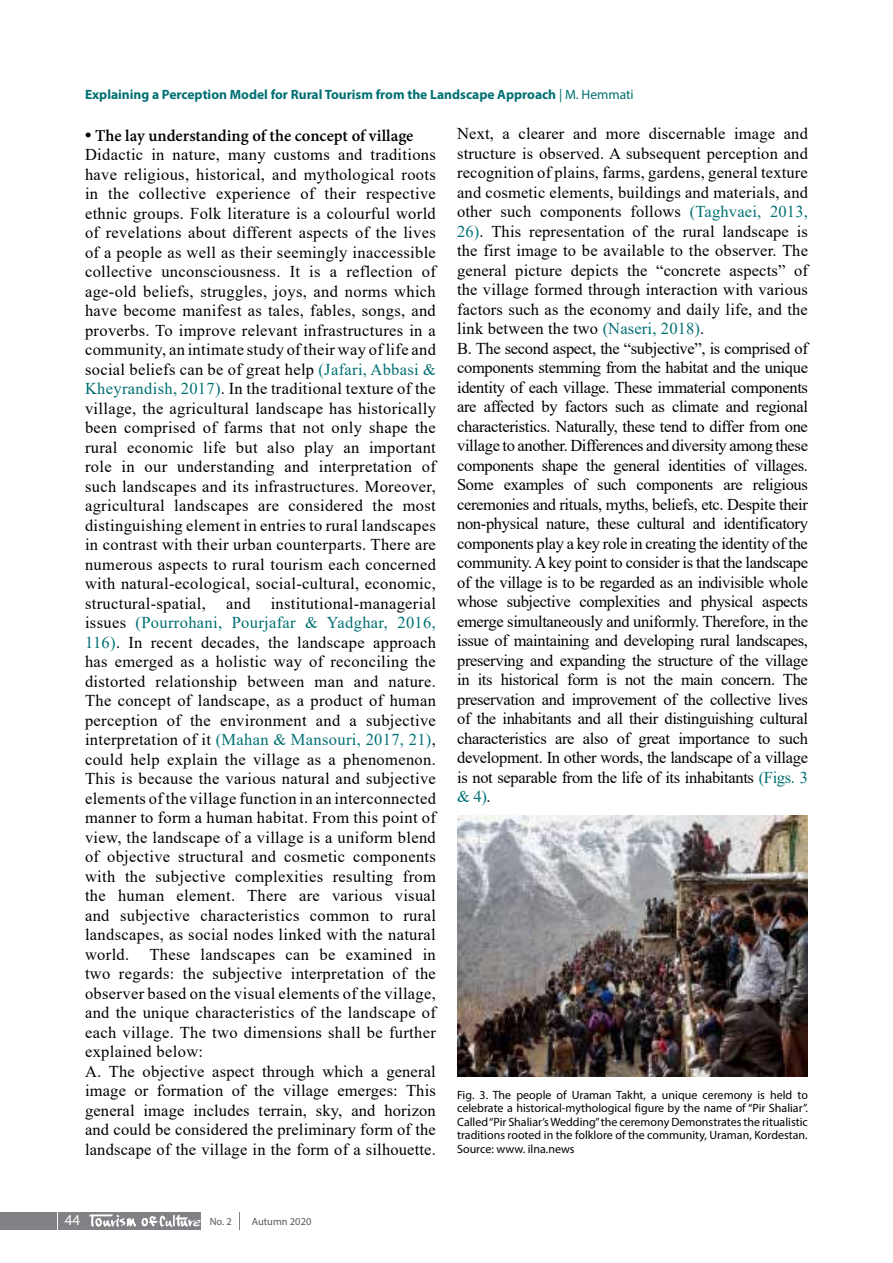
<style>
.page{position:relative;width:893px;height:1263px;background:#fff}
.page>*{position:absolute;margin:0;border:0;box-sizing:border-box;transform-origin:0 0}
.t1{font:700 18px "Adobe Devanagari";color:#000}
.t2{font:16.5px/19.5px "Times New Roman";letter-spacing:.02em;color:#000}
.t3{font:16.5px/19.5px "Times New Roman";letter-spacing:-.02em;color:#000}
.t4{font:15px "Myriad Pro";color:#fff}
.t5{font:700 13.5px "Myriad Pro";color:#007073}
.t6{font:12px/13.5px "Myriad Pro";color:#000;text-align:justify}
.t7{font:10.5px "Myriad Pro";color:#58595b}
.s1{font-weight:400}
.s2{font-family:"Times New Roman"}
.s3{color:#007073}
</style>
<div class="page">
<div style="left:86px;top:1212px;width:115px;height:18px;background:#808285"></div>
<div style="left:59px;top:1212px;width:27px;height:18px;background:#808285"></div>
<div style="left:0;top:1212px;width:57px;height:18px;background:#808285"></div>
<svg style="left:239px;top:1212px;width:1px;height:18px"></svg>
<svg style="left:89px;top:1215px;width:112px;height:12px"></svg>
<img style="left:457px;top:815px;width:351px;height:261px">
<p class="t5" style="left:85px;top:85px;width:550px">Explaining a Perception Model for Rural Tourism from the Landscape Approach <span class="s1">| M. Hemmati</span></p>
<p class="t1" style="left:85px;top:125px;width:330px"><span class="s2">•</span> The lay understanding of the concept of village</p>
<p class="t2" style="left:85px;top:144px;width:352px">Didactic in nature, many customs and traditions have religious, historical, and mythological roots in the collective experience of their respective ethnic groups. Folk literature is a colourful world of revelations about different aspects of the lives of a people as well as their seemingly inaccessible collective unconsciousness. It is a reflection of age-old beliefs, struggles, joys, and norms which have become manifest as tales, fables, songs, and proverbs. To improve relevant infrastructures in a community, an intimate study of their way of life and social beliefs can be of great help <span class="s3">(Jafari, Abbasi &amp; Kheyrandish, 2017)</span>. In the traditional texture of the village, the agricultural landscape has historically been comprised of farms that not only shape the rural economic life but also play an important role in our understanding and interpretation of such landscapes and its infrastructures. Moreover, agricultural landscapes are considered the most distinguishing element in entries to rural landscapes in contrast with their urban counterparts. There are numerous aspects to rural tourism each concerned with natural-ecological, social-cultural, economic, structural-spatial, and institutional-managerial issues <span class="s3">(Pourrohani, Pourjafar &amp; Yadghar, 2016, 116)</span>. In recent decades, the landscape approach has emerged as a holistic way of reconciling the distorted relationship between man and nature.<br>The concept of landscape, as a product of human perception of the environment and a subjective interpretation of it <span class="s3">(Mahan &amp; Mansouri, 2017, 21)</span>, could help explain the village as a phenomenon.<br>This is because the various natural and subjective elements of the village function in an interconnected manner to form a human habitat. From this point of view, the landscape of a village is a uniform blend of objective structural and cosmetic components with the subjective complexities resulting from the human element. There are various visual and subjective characteristics common to rural landscapes, as social nodes linked with the natural world. These landscapes can be examined in two regards: the subjective interpretation of the observer based on the visual elements of the village, and the unique characteristics of the landscape of each village. The two dimensions shall be further explained below:<br>A. The objective aspect through which a general image or formation of the village emerges: This general image includes terrain, sky, and horizon and could be considered the preliminary form of the landscape of the village in the form of a silhouette.</p>
<p class="t3" style="left:457px;top:123px;width:352px">Next, a clearer and more discernable image and structure is observed. A subsequent perception and recognition of plains, farms, gardens, general texture and cosmetic elements, buildings and materials, and other such components follows <span class="s3">(Taghvaei, 2013, 26)</span>. This representation of the rural landscape is the first image to be available to the observer. The general picture depicts the “concrete aspects” of the village formed through interaction with various factors such as the economy and daily life, and the link between the two <span class="s3">(Naseri, 2018)</span>.<br>B. The second aspect, the “subjective”, is comprised of components stemming from the habitat and the unique identity of each village. These immaterial components are affected by factors such as climate and regional characteristics. Naturally, these tend to differ from one village to another. Differences and diversity among these components shape the general identities of villages.<br>Some examples of such components are religious ceremonies and rituals, myths, beliefs, etc. Despite their non-physical nature, these cultural and identificatory components play a key role in creating the identity of the community. A key point to consider is that the landscape of the village is to be regarded as an indivisible whole whose subjective complexities and physical aspects emerge simultaneously and uniformly. Therefore, in the issue of maintaining and developing rural landscapes, preserving and expanding the structure of the village in its historical form is not the main concern. The preservation and improvement of the collective lives of the inhabitants and all their distinguishing cultural characteristics are also of great importance to such development. In other words, the landscape of a village is not separable from the life of its inhabitants <span class="s3">(Figs. 3 &amp; 4)</span>.</p>
<p class="t6" style="left:457px;top:1088px;width:352px">Fig. 3. The people of Uraman Takht, a unique ceremony is held to celebrate a historical-mythological figure by the name of “Pir Shaliar”.<br>Called “Pir Shaliar’s Wedding” the ceremony Demonstrates the ritualistic traditions rooted in the folklore of the community, Uraman, Kordestan.<br>Source: www. ilna.news</p>
<p class="t4" style="left:65px;top:1211px;width:17px">44</p>
<p class="t7" style="left:210px;top:1215px;width:24px">No. 2</p>
<p class="t7" style="left:252px;top:1215px;width:61px">Autumn 2020</p>
</div>
